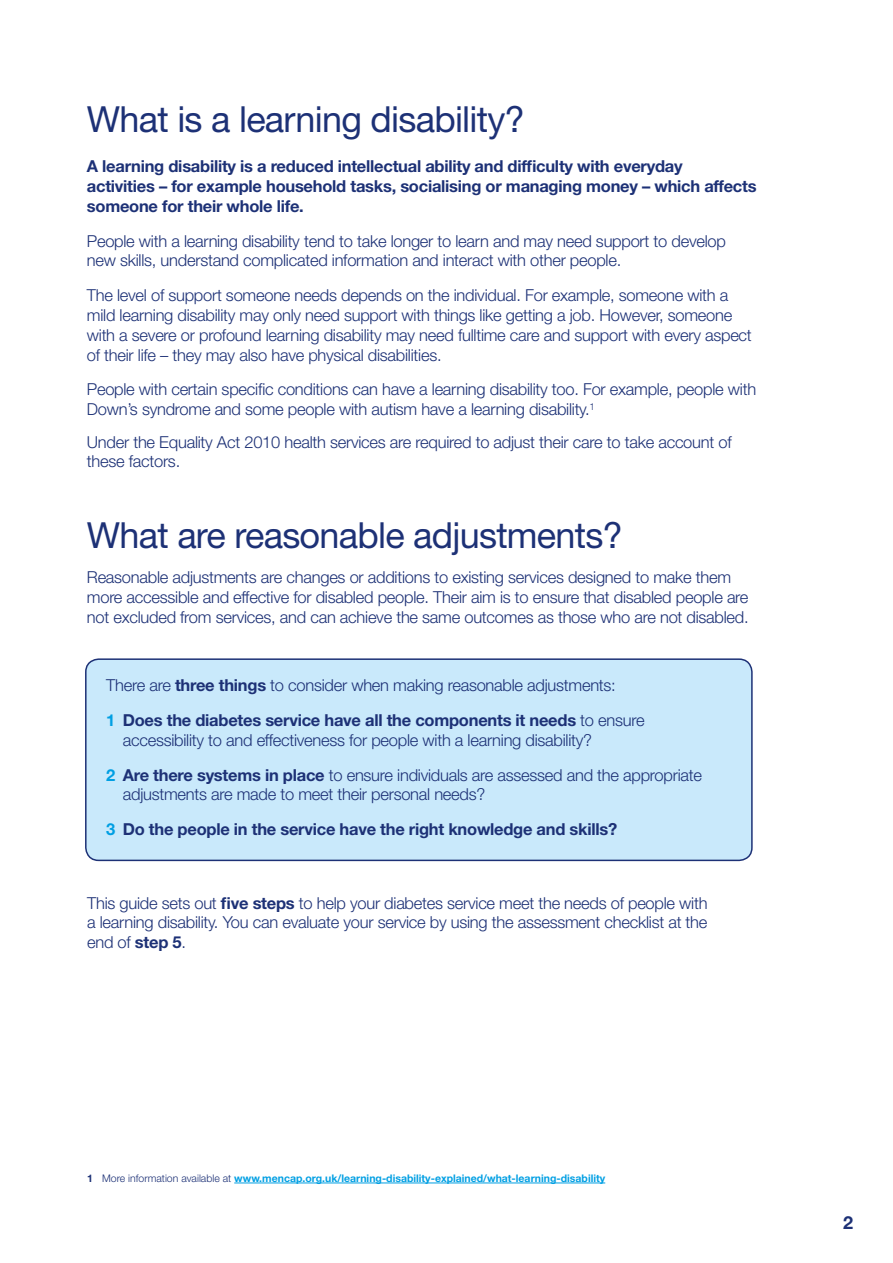
<style>
.page{position:relative;width:893px;height:1263px;background:#fff}
.page>*{position:absolute;margin:0;border:0;box-sizing:border-box;transform-origin:0 0}
.t1{font:36px "Helvetica Neue LT Std";letter-spacing:-.02em;color:#1d3176}
.t2{font:700 18px "Helvetica Neue LT Std";color:#1d3176}
.t3{font:300 16.5px/19.8px "Helvetica Neue LT Std";letter-spacing:-.015em;color:#1d3176}
.t4{font:700 16.5px/19.8px "Helvetica Neue LT Std";letter-spacing:-.015em;color:#1d3176}
.t5{font:700 10.5px "Helvetica Neue LT Std";color:#009fe3}
.s1{font-weight:300}
.s2{color:#009fe3}
.s3{font-weight:700;color:#009fe3}
.s4{font-weight:700}
.s5{color:#1d3176}
.s6{font-weight:300;color:#1d3176}
</style>
<div class="page">
<div style="left:86px;top:659px;width:666px;height:201px;background:#c9e9fb;border-radius:13px"></div>
<div style="left:85px;top:658px;width:668px;height:203px;border:2px solid #1d3176;border-radius:13px"></div>
<hr style="left:234px;top:1183px;width:371px;height:1px;background:#009fe3">
<h1 class="t1" style="left:87px;top:98px;width:439px">What is a learning disability?</h1>
<p class="t4" style="left:87px;top:156px;width:671px">A learning disability is a reduced intellectual ability and difficulty with everyday<br>activities – for example household tasks, socialising or managing money – which affects someone for their whole life.</p>
<p class="t3" style="left:87px;top:231px;width:640px">People with a learning disability tend to take longer to learn and may need support to develop new skills, understand complicated information and interact with other people.</p>
<p class="t3" style="left:87px;top:285px;width:666px">The level of support someone needs depends on the individual. For example, someone with a mild learning disability may only need support with things like getting a job. However, someone with a severe or profound learning disability may need fulltime care and support with every aspect of their life – they may also have physical disabilities.</p>
<p class="t3" style="left:87px;top:379px;width:671px">People with certain specific conditions can have a learning disability too. For example, people with<br>Down’s syndrome and some people with autism have a learning disability.<sup>1</sup></p>
<p class="t3" style="left:87px;top:431px;width:646px">Under the Equality Act 2010 health services are required to adjust their care to take account of these factors.</p>
<h1 class="t1" style="left:87px;top:514px;width:537px">What are reasonable adjustments?</h1>
<p class="t3" style="left:87px;top:567px;width:663px">Reasonable adjustments are changes or additions to existing services designed to make them more accessible and effective for disabled people. Their aim is to ensure that disabled people are not excluded from services, and can achieve the same outcomes as those who are not disabled.</p>
<p class="t4" style="left:106px;top:668px;width:540px;line-height:34.7px"><span class="s1">There are</span> three things <span class="s1">to consider when making reasonable adjustments:<br></span><span class="s2">1</span> Does the diabetes service have all the components it needs <span class="s1">to ensure</span></p>
<p class="t3" style="left:106px;top:722px;width:597px;line-height:34.7px;text-indent:16px">accessibility to and effectiveness for people with a learning disability?<br><span class="s3">2</span> <span class="s4">Are there systems in place</span> to ensure individuals are assessed and the appropriate</p>
<p class="t4" style="left:106px;top:777px;width:512px;line-height:34.7px;text-indent:16px"><span class="s1">adjustments are made to meet their personal needs?<br></span><span class="s2">3</span> Do the people in the service have the right knowledge and skills?</p>
<p class="t3" style="left:87px;top:892px;width:622px;text-align:justify">This guide sets out <span class="s4">five steps</span> to help your diabetes service meet the needs of people with a learning disability. You can evaluate your service by using the assessment checklist at the end of <span class="s4">step 5</span>.</p>
<p class="t5" style="left:87px;top:1172px;width:520px"><span class="s5">1</span> <span class="s6">More information available at</span> www.mencap.org.uk/learning-disability-explained/what-learning-disability</p>
<p class="t2" style="left:843px;top:1211px;width:12px">2</p>
</div>
